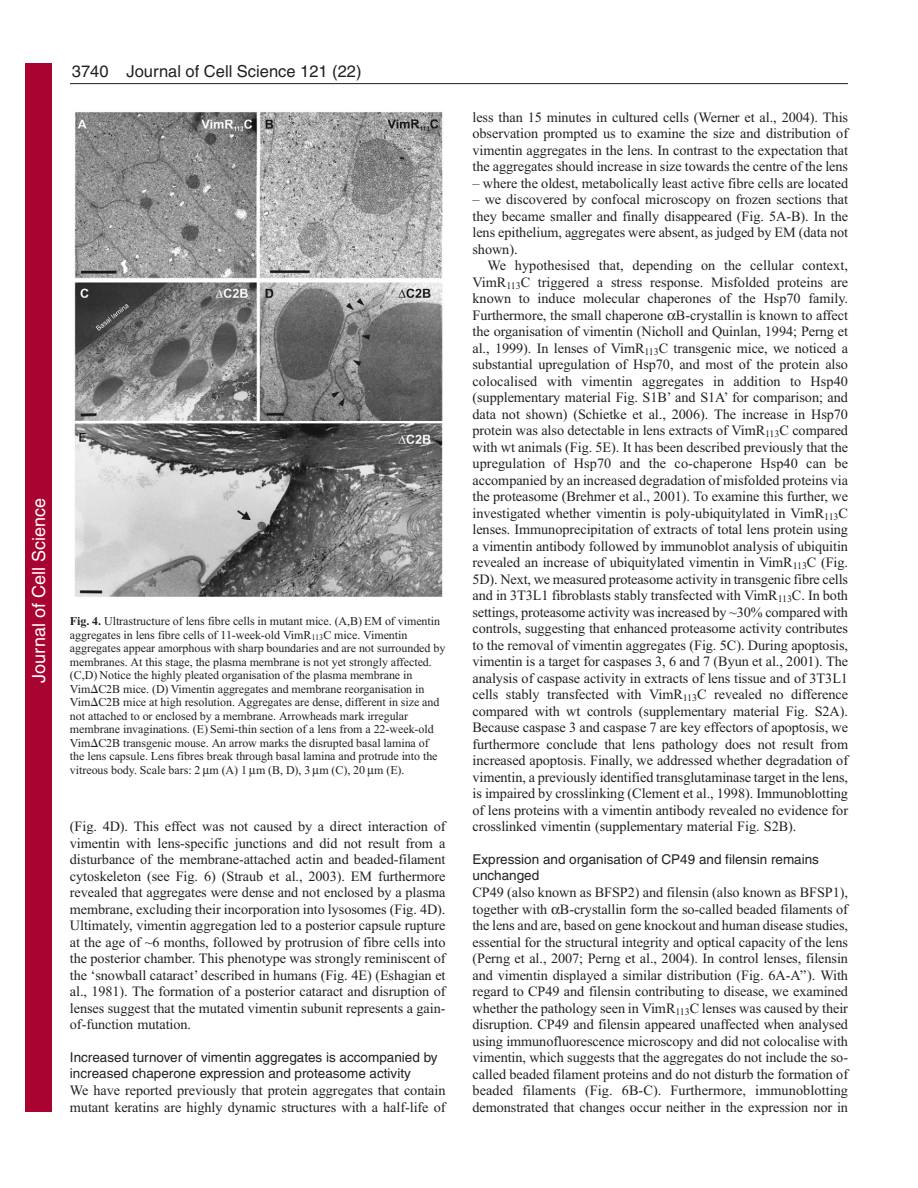
<style>
.page{position:relative;width:918px;height:1188px;background:#fff}
.page>*{position:absolute;margin:0;border:0;box-sizing:border-box;transform-origin:0 0}
.t1{font:18px "Helvetica";color:#fff}
.t2{font:16.5px "Helvetica";color:#231f20}
.t3{font:14.25px/16.5px "Times New Roman";letter-spacing:-.005em;color:#231f20;text-align:justify}
.t4{font:13.5px/16.5px "Helvetica";color:#231f20}
.t5{font:12px/13.5px "Times New Roman";letter-spacing:-.005em;color:#231f20}
.s1{font-weight:700}
.s2{font-family:"Mathematical Pi One"}
</style>
<div class="page">
<hr style="left:70px;top:83px;width:778px;height:1px;background:#231f20">
<img style="left:74px;top:112px;width:369px;height:485px">
<div style="left:26px;top:64px;width:26px;height:1048px;background:#a90332"></div>
<p class="t2" style="left:72px;top:65px;width:38px">3740</p>
<p class="t2" style="left:127px;top:65px;width:237px">Journal of Cell Science 121 (22)</p>
<p class="t1" style="left:28px;top:683px;width:186px;rotate:-90deg">Journal of Cell Science</p>
<p class="t5" style="left:70px;top:616px;width:377px"><span class="s1">Fig. 4.</span> Ultrastructure of lens fibre cells in mutant mice. (A,B) EM of vimentin aggregates in lens fibre cells of 11-week-old VimR<sub>113</sub>C mice. Vimentin aggregates appear amorphous with sharp boundaries and are not surrounded by membranes. At this stage, the plasma membrane is not yet strongly affected. (C,D) Notice the highly pleated organisation of the plasma membrane in Vim<span class="s2">-</span>C2B mice. (D) Vimentin aggregates and membrane reorganisation in Vim<span class="s2">-</span>C2B mice at high resolution. Aggregates are dense, different in size and not attached to or enclosed by a membrane. Arrowheads mark irregular membrane invaginations. (E) Semi-thin section of a lens from a 22-week-old Vim<span class="s2">-</span>C2B transgenic mouse. An arrow marks the disrupted basal lamina of the lens capsule. Lens fibres break through basal lamina and protrude into the vitreous body. Scale bars: 2 m (A) 1 m (B, D), 3 m (C), 20 m (E).</p>
<p class="t3" style="left:70px;top:819px;width:377px">(Fig. 4D). This effect was not caused by a direct interaction of vimentin with lens-specific junctions and did not result from a disturbance of the membrane-attached actin and beaded-filament cytoskeleton (see Fig. 6) (Straub et al., 2003). EM furthermore revealed that aggregates were dense and not enclosed by a plasma membrane, excluding their incorporation into lysosomes (Fig. 4D).<br>Ultimately, vimentin aggregation led to a posterior capsule rupture at the age of ~6 months, followed by protrusion of fibre cells into the posterior chamber. This phenotype was strongly reminiscent of the ‘snowball cataract’ described in humans (Fig. 4E) (Eshagian et al., 1981). The formation of a posterior cataract and disruption of lenses suggest that the mutated vimentin subunit represents a gain&shy;of-function mutation.</p>
<p class="t4" style="left:70px;top:1050px;width:369px">Increased turnover of vimentin aggregates is accompanied by increased chaperone expression and proteasome activity</p>
<p class="t3" style="left:70px;top:1083px;width:377px">We have reported previously that protein aggregates that contain mutant keratins are highly dynamic structures with a half-life of</p>
<p class="t3" style="left:472px;top:110px;width:377px">less than 15 minutes in cultured cells (Werner et al., 2004). This observation prompted us to examine the size and distribution of vimentin aggregates in the lens. In contrast to the expectation that the aggregates should increase in size towards the centre of the lens</p>
<p class="t3" style="left:472px;top:176px;width:377px">– where the oldest, metabolically least active fibre cells are located</p>
<p class="t3" style="left:472px;top:192px;width:377px">– we discovered by confocal microscopy on frozen sections that they became smaller and finally disappeared (Fig. 5A-B). In the lens epithelium, aggregates were absent, as judged by EM (data not shown).</p>
<p class="t3" style="left:472px;top:258px;width:377px;text-indent:15px">We hypothesised that, depending on the cellular context, VimR<sub>113</sub>C triggered a stress response. Misfolded proteins are known to induce molecular chaperones of the Hsp70 family.<br>Furthermore, the small chaperone B-crystallin is known to affect the organisation of vimentin (Nicholl and Quinlan, 1994; Perng et al., 1999). In lenses of VimR<sub>113</sub>C transgenic mice, we noticed a substantial upregulation of Hsp70, and most of the protein also colocalised with vimentin aggregates in addition to Hsp40 (supplementary material Fig. S1B’ and S1A’ for comparison; and data not shown) (Schietke et al., 2006). The increase in Hsp70 protein was also detectable in lens extracts of VimR<sub>113</sub>C compared with wt animals (Fig. 5E). It has been described previously that the upregulation of Hsp70 and the co-chaperone Hsp40 can be accompanied by an increased degradation of misfolded proteins via the proteasome (Brehmer et al., 2001). To examine this further, we investigated whether vimentin is poly-ubiquitylated in VimR<sub>113</sub>C lenses. Immunoprecipitation of extracts of total lens protein using a vimentin antibody followed by immunoblot analysis of ubiquitin revealed an increase of ubiquitylated vimentin in VimR<sub>113</sub>C (Fig.<br>5D). Next, we measured proteasome activity in transgenic fibre cells and in 3T3L1 fibroblasts stably transfected with VimR<sub>113</sub>C. In both settings, proteasome activity was increased by ~30% compared with controls, suggesting that enhanced proteasome activity contributes to the removal of vimentin aggregates (Fig. 5C). During apoptosis, vimentin is a target for caspases 3, 6 and 7 (Byun et al., 2001). The analysis of caspase activity in extracts of lens tissue and of 3T3L1 cells stably transfected with VimR<sub>113</sub>C revealed no difference compared with wt controls (supplementary material Fig. S2A).<br>Because caspase 3 and caspase 7 are key effectors of apoptosis, we furthermore conclude that lens pathology does not result from increased apoptosis. Finally, we addressed whether degradation of vimentin, a previously identified transglutaminase target in the lens, is impaired by crosslinking (Clement et al., 1998). Immunoblotting of lens proteins with a vimentin antibody revealed no evidence for crosslinked vimentin (supplementary material Fig. S2B).</p>
<p class="t4" style="left:472px;top:852px;width:348px">Expression and organisation of CP49 and filensin remains unchanged</p>
<p class="t3" style="left:472px;top:885px;width:377px">CP49 (also known as BFSP2) and filensin (also known as BFSP1), together with B-crystallin form the so-called beaded filaments of the lens and are, based on gene knockout and human disease studies, essential for the structural integrity and optical capacity of the lens (Perng et al., 2007; Perng et al., 2004). In control lenses, filensin and vimentin displayed a similar distribution (Fig. 6A-A’’). With regard to CP49 and filensin contributing to disease, we examined whether the pathology seen in VimR<sub>113</sub>C lenses was caused by their disruption. CP49 and filensin appeared unaffected when analysed using immunofluorescence microscopy and did not colocalise with vimentin, which suggests that the aggregates do not include the so&shy;called beaded filament proteins and do not disturb the formation of beaded filaments (Fig. 6B-C). Furthermore, immunoblotting demonstrated that changes occur neither in the expression nor in</p>
</div>
